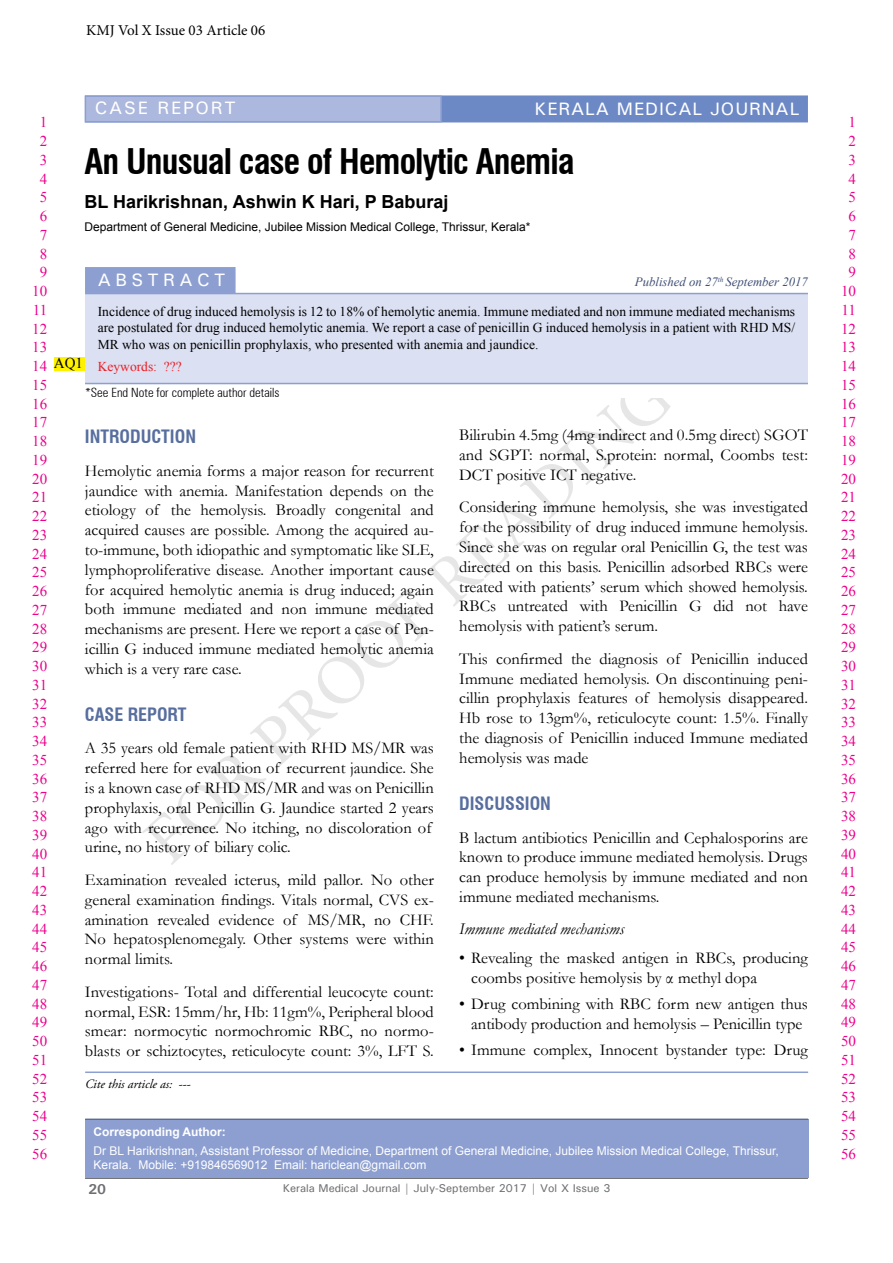
<style>
.page{position:relative;width:893px;height:1263px;background:#fff}
.page>*{position:absolute;margin:0;border:0;box-sizing:border-box;transform-origin:0 0}
.t1{font:69px "Minion Pro";color:#000}
.t2{font:700 condensed 34.5px "Swiss 721 BT";letter-spacing:-.025em;color:#000}
.t3{font:700 18px "Arial";color:#000}
.t4{font:700 condensed 18px "Swiss 721 BT";color:#576e9e}
.t5{font:500 18px "Univers";letter-spacing:.05em;color:#fff}
.t6{font:500 18px "Univers";letter-spacing:.1em;color:#fff}
.t7{font:16.5px/19.8px "Garamond";color:#000;text-align:justify}
.t8{font:italic 16.5px "Garamond";color:#000}
.t9{font:15px/18.8px "Times New Roman";color:#ec008c;text-align:center}
.t10{font:15px "Minion Pro";color:#000}
.t11{font:15px "Times New Roman";color:#000}
.t12{font:700 14.25px "Univers";color:#6d6e71}
.t13{font:13.5px/16.5px "Times New Roman";color:#000;text-align:justify}
.t14{font:13.5px "Times New Roman";color:#ed1d24}
.t15{font:300 condensed 12.75px "Zurich BT";color:#000}
.t16{font:italic 12.75px "Times New Roman";color:#3f5077}
.t17{font:italic 12.75px "Adobe Garamond Pro";color:#000}
.t18{font:12px/14.4px "Arial";color:#fff}
.t19{font:12px "Arial";color:#000}
.t20{font:700 12px "Arial";color:#fff}
.t21{font:500 11.25px "Univers";color:#6d6e71}
.s1{font-style:normal}
</style>
<div class="page">
<hr style="left:85px;top:1178px;width:723px;height:1px;background:#58595b">
<div style="left:85px;top:95px;width:723px;height:27px;background:#6d89c5;border:2px solid #6d89c5"></div>
<div style="left:85px;top:95px;width:357px;height:27px;background:#acb8dd;border:2px solid #8d9fd1"></div>
<div style="left:85px;top:267px;width:151px;height:26px;background:#8d9fd1"></div>
<div style="left:85px;top:294px;width:723px;height:89px;background:#dbe0f2"></div>
<hr style="left:85px;top:293px;width:723px;height:1px;background:#8d9fd1">
<hr style="left:85px;top:383px;width:723px;height:1px;background:#8d9fd1">
<hr style="left:85px;top:1071px;width:723px;height:2px;background:#8d9fd1">
<div style="left:85px;top:1119px;width:723px;height:59px;background:#8d9fd1"></div>
<hr style="left:85px;top:1119px;width:723px;height:1px;background:#3f5077">
<div style="left:54px;top:358px;width:31px;height:13px;background:#fff200"></div>
<p class="t10" style="left:86px;top:20px;width:180px">KMJ Vol X Issue 03 Article 06</p>
<p class="t6" style="left:95px;top:97px;width:142px">Case Report</p>
<p class="t5" style="left:534px;top:97px;width:266px">KERALA MEDICAL JOURNAL</p>
<p class="t9" style="left:32px;top:113px;width:16px">1<br>2<br>3<br>4<br>5<br>6<br>7<br>8<br>9<br>10<br>11<br>12<br>13<br>14<br>15<br>16<br>17<br>18<br>19<br>20<br>21<br>22<br>23<br>24<br>25<br>26<br>27<br>28<br>29<br>30<br>31<br>32<br>33<br>34<br>35<br>36<br>37<br>38<br>39<br>40<br>41<br>42<br>43<br>44<br>45<br>46<br>47<br>48<br>49<br>50<br>51<br>52<br>53<br>54<br>55<br>56</p>
<h2 class="t2" style="left:85px;top:141px;width:491px">AN UNUSUAL CASE OF HEMOLYTIC ANEMIA</h2>
<p class="t3" style="left:85px;top:190px;width:365px">BL Harikrishnan, Ashwin K Hari, P Baburaj</p>
<p class="t19" style="left:85px;top:219px;width:447px">Department of General Medicine, Jubilee Mission Medical College, Thrissur, Kerala*</p>
<p class="t5" style="left:98px;top:268px;width:128px">ABST RACT</p>
<p class="t13" style="left:98px;top:303px;width:699px">Incidence of drug induced hemolysis is 12 to 18% of hemolytic anemia. Immune mediated and non immune mediated mechanisms are postulated for drug induced hemolytic anemia. We report a case of penicillin G induced hemolysis in a patient with RHD MS/ MR who was on penicillin prophylaxis, who presented with anemia and jaundice.</p>
<p class="t14" style="left:98px;top:357px;width:85px">Keywords: ???</p>
<p class="t15" style="left:85px;top:385px;width:196px">*See End Note for complete author details</p>
<p class="t16" style="left:635px;top:273px;width:175px">Published on 27<sup>th</sup> September 2017</p>
<p class="t11" style="left:54px;top:353px;width:31px">AQ1</p>
<h1 class="t1" style="left:122px;top:814px;width:688px;rotate:-42deg">FOR PROOF READING</h1>
<p class="t4" style="left:85px;top:426px;width:113px">INTRODUCTION</p>
<p class="t7" style="left:85px;top:460px;width:350px">Hemolytic anemia forms a major reason for recurrent jaundice with anemia. Manifestation depends on the etiology of the hemolysis. Broadly congenital and acquired causes are possible. Among the acquired au&shy;to-immune, both idiopathic and symptomatic like SLE, lymphoproliferative disease. Another important cause for acquired hemolytic anemia is drug induced; again both immune mediated and non immune mediated mechanisms are present. Here we report a case of Pen&shy;icillin G induced immune mediated hemolytic anemia which is a very rare case.</p>
<p class="t4" style="left:85px;top:703px;width:103px">CASE REPORT</p>
<p class="t7" style="left:85px;top:738px;width:350px;text-align:left">A 35 years old female patient with RHD MS/MR was referred here for evaluation of recurrent jaundice. She is a known case of RHD MS/MR and was on Penicillin prophylaxis, oral Penicillin G. Jaundice started 2 years ago with recurrence. No itching, no discoloration of urine, no history of biliary colic.</p>
<p class="t7" style="left:85px;top:869px;width:350px">Examination revealed icterus, mild pallor. No other general examination findings. Vitals normal, CVS ex&shy;amination revealed evidence of MS/MR, no CHF.<br>No hepatosplenomegaly. Other systems were within normal limits.</p>
<p class="t7" style="left:85px;top:981px;width:350px">Investigations- Total and differential leucocyte count: normal, ESR: 15mm/hr, Hb: 11gm%, Peripheral blood smear: normocytic normochromic RBC, no normo&shy;blasts or schiztocytes, reticulocyte count: 3%, LFT S.</p>
<p class="t7" style="left:459px;top:425px;width:350px">Bilirubin 4.5mg (4mg indirect and 0.5mg direct) SGOT and SGPT: normal, S.protein: normal, Coombs test:<br>DCT positive ICT negative.</p>
<p class="t7" style="left:459px;top:497px;width:350px">Considering immune hemolysis, she was investigated for the possibility of drug induced immune hemolysis.<br>Since she was on regular oral Penicillin G, the test was directed on this basis. Penicillin adsorbed RBCs were treated with patients’ serum which showed hemolysis.<br>RBCs untreated with Penicillin G did not have hemolysis with patient’s serum.</p>
<p class="t7" style="left:459px;top:648px;width:350px">This confirmed the diagnosis of Penicillin induced Immune mediated hemolysis. On discontinuing peni&shy;cillin prophylaxis features of hemolysis disappeared.<br>Hb rose to 13gm%, reticulocyte count: 1.5%. Finally the diagnosis of Penicillin induced Immune mediated hemolysis was made</p>
<p class="t4" style="left:459px;top:793px;width:93px">DISCUSSION</p>
<p class="t7" style="left:459px;top:827px;width:350px">Β lactum antibiotics Penicillin and Cephalosporins are known to produce immune mediated hemolysis. Drugs can produce hemolysis by immune mediated and non immune mediated mechanisms.</p>
<p class="t8" style="left:459px;top:918px;width:167px">Immune mediated mechanisms</p>
<p class="t7" style="left:471px;top:947px;width:338px;text-indent:-12px">• Revealing the masked antigen in RBCs, producing coombs positive hemolysis by α methyl dopa</p>
<p class="t7" style="left:459px;top:993px;width:350px;text-align:center">• Drug combining with RBC form new antigen thus antibody production and hemolysis – Penicillin type</p>
<p class="t7" style="left:459px;top:1039px;width:350px">• Immune complex, Innocent bystander type: Drug</p>
<p class="t17" style="left:85px;top:1076px;width:107px">Cite this article as: <span class="s1">---</span></p>
<p class="t20" style="left:94px;top:1124px;width:134px">Corresponding Author:</p>
<p class="t18" style="left:94px;top:1144px;width:686px">Dr BL Harikrishnan, Assistant Professor of Medicine, Department of General Medicine, Jubilee Mission Medical College, Thrissur,<br>Kerala. Mobile: +919846569012 Email: hariclean@gmail.com</p>
<p class="t12" style="left:88px;top:1180px;width:19px">20</p>
<p class="t21" style="left:283px;top:1181px;width:329px">Kerala Medical Journal | July-September 2017 | Vol X Issue 3</p>
<p class="t9" style="left:841px;top:113px;width:16px">1<br>2<br>3<br>4<br>5<br>6<br>7<br>8<br>9<br>10<br>11<br>12<br>13<br>14<br>15<br>16<br>17<br>18<br>19<br>20<br>21<br>22<br>23<br>24<br>25<br>26<br>27<br>28<br>29<br>30<br>31<br>32<br>33<br>34<br>35<br>36<br>37<br>38<br>39<br>40<br>41<br>42<br>43<br>44<br>45<br>46<br>47<br>48<br>49<br>50<br>51<br>52<br>53<br>54<br>55<br>56</p>
</div>
